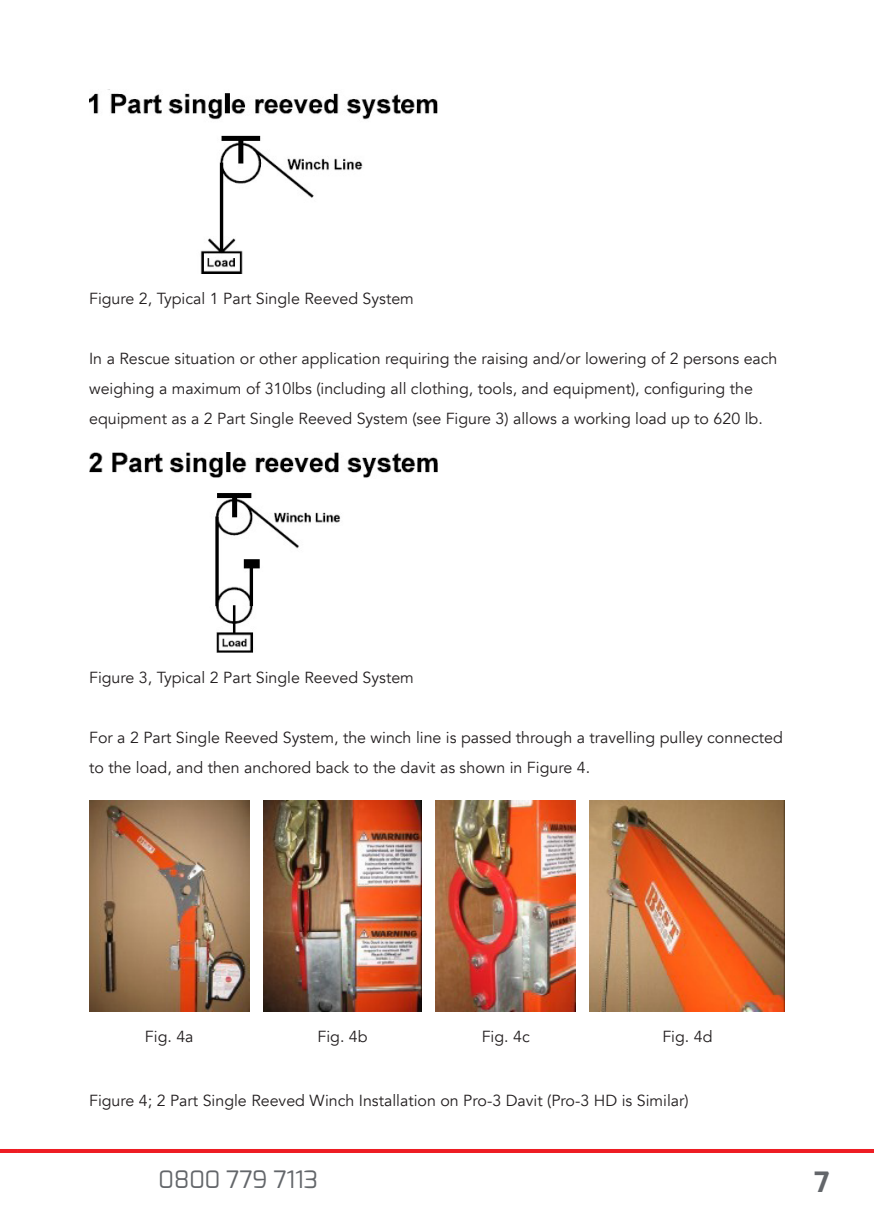
<style>
.page{position:relative;width:874px;height:1225px;background:#fff}
.page>*{position:absolute;margin:0;border:0;box-sizing:border-box;transform-origin:0 0}
.t1{font:700 28px "Exo";color:#63666a}
.t2{font:24px "Exo";color:#63666a}
.Product_Name{font:16px/30px "Avenir";color:#231f20}
</style>
<div class="page">
<hr style="left:0;top:1149px;width:17px;height:4px;background:#ee1d23">
<hr style="left:17px;top:1149px;width:856px;height:4px;background:#ee1d23">
<img style="left:89px;top:89px;width:348px;height:185px">
<img style="left:89px;top:452px;width:348px;height:200px">
<img style="left:89px;top:801px;width:160px;height:210px">
<img style="left:263px;top:801px;width:158px;height:210px">
<img style="left:435px;top:801px;width:140px;height:210px">
<img style="left:589px;top:801px;width:195px;height:210px">
<p class="Product_Name" style="left:89px;top:284px;width:326px">Figure 2, Typical 1 Part Single Reeved System</p>
<p class="Product_Name" style="left:89px;top:344px;width:689px">In a Rescue situation or other application requiring the raising and/or lowering of 2 persons each</p>
<p class="Product_Name" style="left:89px;top:374px;width:674px">weighing a maximum of 310lbs (including all clothing, tools, and equipment), configuring the equipment as a 2 Part Single Reeved System (see Figure 3) allows a working load up to 620 lb.</p>
<p class="Product_Name" style="left:89px;top:662px;width:326px">Figure 3, Typical 2 Part Single Reeved System</p>
<p class="Product_Name" style="left:89px;top:722px;width:695px">For a 2 Part Single Reeved System, the winch line is passed through a travelling pulley connected to the load, and then anchored back to the davit as shown in Figure 4.</p>
<p class="Product_Name" style="left:145px;top:1021px;width:50px">Fig. 4a</p>
<p class="Product_Name" style="left:317px;top:1021px;width:52px">Fig. 4b</p>
<p class="Product_Name" style="left:481px;top:1021px;width:50px">Fig. 4c</p>
<p class="Product_Name" style="left:662px;top:1021px;width:52px">Fig. 4d</p>
<p class="Product_Name" style="left:89px;top:1086px;width:600px">Figure 4; 2 Part Single Reeved Winch Installation on Pro-3 Davit (Pro-3 HD is Similar)</p>
<h2 class="t2" style="left:158px;top:1164px;width:161px">0800 779 7113</h2>
<h1 class="t1" style="left:813px;top:1164px;width:17px">7</h1>
</div>
